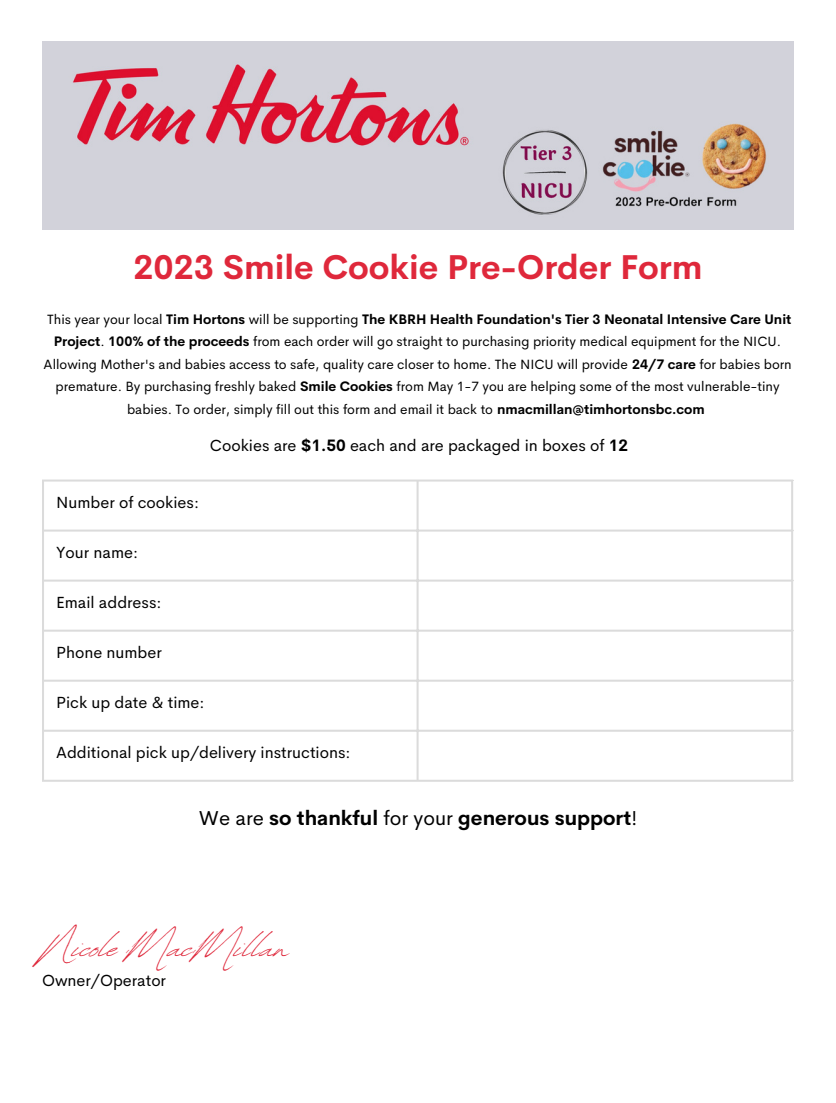
<style>
.page{position:relative;width:836px;height:1103px;background:#fff}
.page>*{position:absolute;margin:0;border:0;box-sizing:border-box;transform-origin:0 0}
.t1{font:49.95px "Revive 80 Signature";color:#df283b}
.t2{font:700 33.75px "Cerebri Sans";color:#df283b}
.t3{font:700 20.25px "Cerebri Sans";color:#000}
.t4{font:16.2px "Cerebri Sans";color:#000}
.t5{font:13.5px/22.5px "Cerebri Sans";color:#000;text-align:center}
.s1{font-weight:700}
.s2{font-weight:400}
</style>
<div class="page">
<img style="left:42px;top:42px;width:751px;height:188px">
<hr style="left:42px;top:481px;width:2px;height:298px;background:#dbdbdb">
<hr style="left:416px;top:481px;width:2px;height:298px;background:#dbdbdb">
<hr style="left:791px;top:481px;width:2px;height:298px;background:#dbdbdb">
<hr style="left:42px;top:479px;width:751px;height:2px;background:#dbdbdb">
<hr style="left:42px;top:529px;width:751px;height:2px;background:#dbdbdb">
<hr style="left:42px;top:579px;width:751px;height:2px;background:#dbdbdb">
<hr style="left:42px;top:629px;width:751px;height:2px;background:#dbdbdb">
<hr style="left:42px;top:679px;width:751px;height:2px;background:#dbdbdb">
<hr style="left:42px;top:729px;width:751px;height:2px;background:#dbdbdb">
<hr style="left:42px;top:779px;width:751px;height:2px;background:#dbdbdb">
<h2 class="t2" style="left:133px;top:245px;width:570px">2023 Smile Cookie Pre-Order Form</h2>
<p class="t5" style="left:44px;top:307px;width:749px">This year your local <span class="s1">Tim Hortons</span> will be supporting <span class="s1">The KBRH Health Foundation's Tier 3 Neonatal Intensive Care Unit Project</span>. <span class="s1">100% of the proceeds</span> from each order will go straight to purchasing priority medical equipment for the NICU.<br>Allowing Mother's and babies access to safe, quality care closer to home. The NICU will provide <span class="s1">24/7 care</span> for babies born premature. By purchasing freshly baked <span class="s1">Smile Cookies</span> from May 1-7 you are helping some of the most vulnerable-tiny babies. To order, simply fill out this form and email it back to <span class="s1">nmacmillan@timhortonsbc.com</span></p>
<p class="t4" style="left:210px;top:435px;width:420px">Cookies are <span class="s1">$1.50</span> each and are packaged in boxes of <span class="s1">12</span></p>
<p class="t4" style="left:56px;top:492px;width:144px">Number of cookies:</p>
<p class="t4" style="left:56px;top:542px;width:83px">Your name:</p>
<p class="t4" style="left:56px;top:592px;width:107px">Email address:</p>
<p class="t4" style="left:56px;top:642px;width:107px">Phone number</p>
<p class="t4" style="left:56px;top:692px;width:150px">Pick up date &amp; time:</p>
<p class="t4" style="left:56px;top:742px;width:296px">Additional pick up/delivery instructions:</p>
<h3 class="t3" style="left:199px;top:804px;width:440px"><span class="s2">We are</span> so thankful <span class="s2">for your</span> generous support<span class="s2">!</span></h3>
<h1 class="t1" style="left:42px;top:909px;width:248px">Nicole MacMil an</h1>
<p class="t4" style="left:42px;top:969px;width:125px">Owner/Operator</p>
</div>
